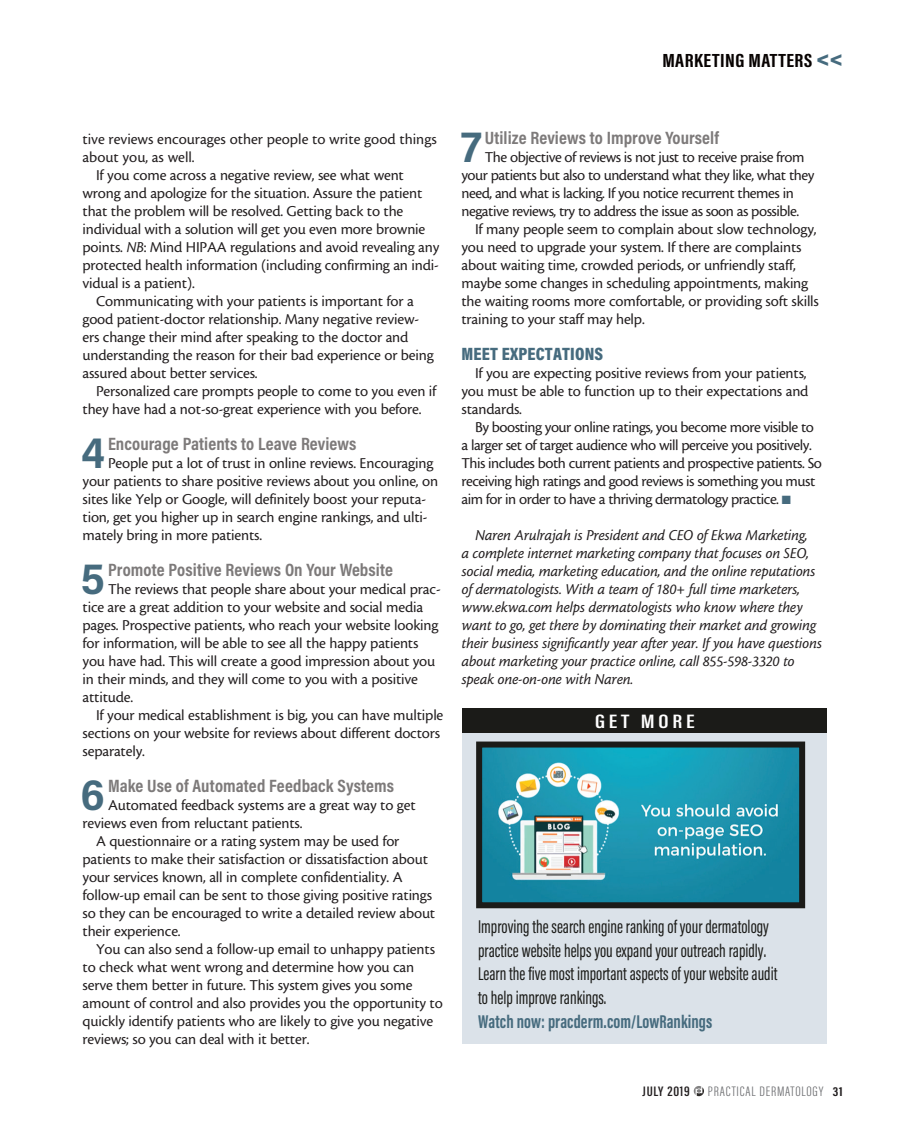
<style>
.page{position:relative;width:905px;height:1134px;background:#fff}
.page>*{position:absolute;margin:0;border:0;box-sizing:border-box;transform-origin:0 0}
.Number_Intro{font:700 44.25px "Acumin Pro Semi Cond";color:#466b7e}
.body{font:600 19.95px "Acumin Pro Extra Cond";letter-spacing:.14em;color:#fff;scale:1.35 1}
.t1{font:700 19.5px "Acumin Pro Extra Cond";letter-spacing:.02em;color:#080302;scale:1.21 1}
.body-2{font:19.05px/23.7px "Acumin Pro Extra Cond";color:#1b1b18}
.body-3{font:700 19.05px "Acumin Pro Extra Cond";letter-spacing:.005em;color:#466b7e}
.Number_Intro-2{font:700 18px "Acumin Pro Cond";letter-spacing:.005em;color:#7d7a7a}
.subhead{font:900 18px "Acumin Pro Cond";letter-spacing:.01em;color:#466b7e}
.body-4{font:15.75px/18px "Cronos MM 408 10";letter-spacing:-.01em;color:#231f20}
.body-5{font:15.75px/18px "Cronos MM 408 10";letter-spacing:-.03em;color:#231f20}
.body-6{font:15.75px/18px "Cronos MM It 408 10";letter-spacing:-.01em;color:#231f20}
.t2{font:300 14.1px "Acumin Pro Extra Cond";letter-spacing:.05em;color:#6c6d70;scale:1.11 1}
.t3{font:600 14.1px "Acumin Pro Extra Cond";letter-spacing:.05em;color:#231f20;scale:1.11 1}
.s1{font-weight:900;font-size:28.5px;color:#466b7e}
.s2{font-family:"Cronos MM It 408 10"}
.s3{color:#466b7e}
.s4{font-weight:700;font-size:13.35px;color:#231f20}
</style>
<div class="page">
<svg style="left:693px;top:1086px;width:11px;height:10px"></svg>
<div style="left:462px;top:711px;width:365px;height:333px;background:#dbe2e9"></div>
<img style="left:483px;top:749px;width:315px;height:152px">
<div style="left:476px;top:742px;width:329px;height:166px;border:6px solid #1b1b18"></div>
<div style="left:462px;top:708px;width:365px;height:25px;background:#1b1b18"></div>
<p class="t1" style="left:662px;top:49px;width:151px">MARKETING MATTERS <span class="s1">&lt;&lt;</span></p>
<p class="body-4" style="left:82px;top:130px;width:355px">tive reviews encourages other people to write good things about you, as well.</p>
<p class="body-4" style="left:82px;top:166px;width:358px;text-indent:14px">If you come across a negative review, see what went wrong and apologize for the situation. Assure the patient that the problem will be resolved. Getting back to the individual with a solution will get you even more brownie points. <span class="s2">NB</span>: Mind HIPAA regulations and avoid revealing any protected health information (including confirming an indi&shy;vidual is a patient).</p>
<p class="body-4" style="left:82px;top:292px;width:353px;text-indent:14px">Communicating with your patients is important for a good patient-doctor relationship. Many negative review&shy;ers change their mind after speaking to the doctor and understanding the reason for their bad experience or being assured about better services.</p>
<p class="body-4" style="left:82px;top:382px;width:355px;text-indent:14px">Personalized care prompts people to come to you even if they have had a not-so-great experience with you before.</p>
<p class="Number_Intro" style="left:81px;top:421px;width:25px">4</p>
<p class="Number_Intro-2" style="left:108px;top:432px;width:250px">Encourage Patients to Leave Reviews</p>
<p class="body-4" style="left:82px;top:454px;width:357px;text-indent:26px">People put a lot of trust in online reviews. Encouraging your patients to share positive reviews about you online, on sites like Yelp or Google, will definitely boost your reputa&shy;tion, get you higher up in search engine rankings, and ulti&shy;mately bring in more patients.</p>
<p class="Number_Intro" style="left:81px;top:547px;width:26px">5</p>
<p class="Number_Intro-2" style="left:108px;top:558px;width:286px">Promote Positive Reviews On Your Website</p>
<p class="body-4" style="left:82px;top:580px;width:360px;text-indent:26px">The reviews that people share about your medical prac&shy;tice are a great addition to your website and social media pages. Prospective patients, who reach your website looking for information, will be able to see all the happy patients you have had. This will create a good impression about you in their minds, and they will come to you with a positive attitude.</p>
<p class="body-4" style="left:82px;top:706px;width:362px;text-indent:14px">If your medical establishment is big, you can have multiple sections on your website for reviews about different doctors separately.</p>
<p class="Number_Intro" style="left:81px;top:763px;width:26px">6</p>
<p class="Number_Intro-2" style="left:108px;top:774px;width:287px">Make Use of Automated Feedback Systems</p>
<p class="body-4" style="left:82px;top:796px;width:334px;text-indent:26px">Automated feedback systems are a great way to get reviews even from reluctant patients.</p>
<p class="body-4" style="left:82px;top:832px;width:354px;text-indent:14px">A questionnaire or a rating system may be used for patients to make their satisfaction or dissatisfaction about your services known, all in complete confidentiality. A follow-up email can be sent to those giving positive ratings so they can be encouraged to write a detailed review about their experience.</p>
<p class="body-4" style="left:82px;top:940px;width:362px;text-indent:14px">You can also send a follow-up email to unhappy patients to check what went wrong and determine how you can serve them better in future. This system gives you some amount of control and also provides you the opportunity to quickly identify patients who are likely to give you negative reviews; so you can deal with it better.</p>
<p class="Number_Intro" style="left:461px;top:115px;width:22px">7</p>
<p class="Number_Intro-2" style="left:485px;top:126px;width:235px">Utilize Reviews to Improve Yourself</p>
<p class="body-5" style="left:461px;top:148px;width:354px;text-indent:23px">The objective of reviews is not just to receive praise from your patients but also to understand what they like, what they need, and what is lacking. If you notice recurrent themes in negative reviews, try to address the issue as soon as possible.</p>
<p class="body-4" style="left:461px;top:220px;width:359px;text-indent:14px">If many people seem to complain about slow technology, you need to upgrade your system. If there are complaints about waiting time, crowded periods, or unfriendly staff, maybe some changes in scheduling appointments, making the waiting rooms more comfortable, or providing soft skills training to your staff may help.</p>
<p class="subhead" style="left:461px;top:342px;width:143px">MEET EXPECTATIONS</p>
<p class="body-4" style="left:461px;top:364px;width:348px;text-align:justify;text-indent:14px">If you are expecting positive reviews from your patients, you must be able to function up to their expectations and standards.</p>
<p class="body-5" style="left:461px;top:418px;width:362px;text-indent:14px">By boosting your online ratings, you become more visible to a larger set of target audience who will perceive you positively.<br>This includes both current patients and prospective patients. So receiving high ratings and good reviews is something you must aim for in order to have a thriving dermatology practice. <span class="s3">■</span></p>
<p class="body-6" style="left:461px;top:526px;width:362px;text-indent:14px">Naren Arulrajah is President and CEO of Ekwa Marketing,<br>a complete internet marketing company that focuses on SEO, social media, marketing education, and the online reputations of dermatologists. With a team of 180+ full time marketers, www.ekwa.com helps dermatologists who know where they want to go, get there by dominating their market and growing their business significantly year after year. If you have questions about marketing your practice online, call 855-598-3320 to speak one-on-one with Naren.</p>
<p class="body" style="left:595px;top:709px;width:75px">GET MORE</p>
<p class="body-2" style="left:478px;top:915px;width:301px">Improving the search engine ranking of your dermatology practice website helps you expand your outreach rapidly.<br>Learn the five most important aspects of your website audit to help improve rankings.</p>
<p class="body-3" style="left:478px;top:1010px;width:236px">Watch now: pracderm.com/LowRankings</p>
<p class="t3" style="left:642px;top:1083px;width:44px">JULY 2019</p>
<p class="t2" style="left:708px;top:1083px;width:123px">PRACTICAL DERMATOLOGY <span class="s4">31</span></p>
</div>
